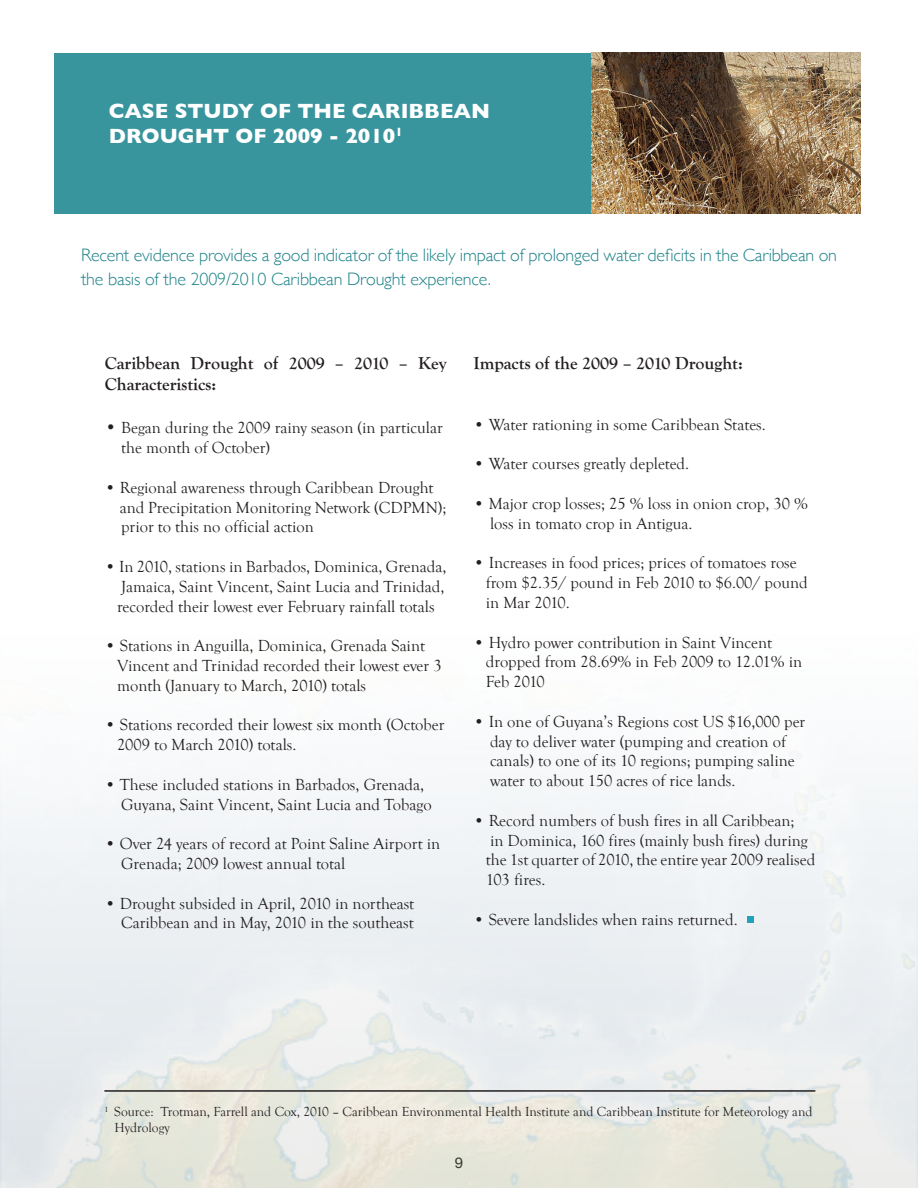
<style>
.page{position:relative;width:918px;height:1188px;background:#fff}
.page>*{position:absolute;margin:0;border:0;box-sizing:border-box;transform-origin:0 0}
.t1{font:700 21px/25.2px "Gill Sans";color:#fff}
.t2{font:300 18px/24px "Gill Sans";letter-spacing:-.01em;color:#20838a}
.t3{font:700 18px/21.6px "Goudy Old Style T";color:#231f20}
.t4{font:16.5px/19.8px "Goudy Old Style T";color:#231f20}
.t5{font:15px "Helvetica Neue";color:#231f20}
.t6{font:13.5px "Goudy Old Style T";color:#231f20}
.s1{font-size:18px}
</style>
<div class="page">
<svg style="left:0;top:745px;width:918px;height:443px"></svg>
<div style="left:54px;top:53px;width:783px;height:160px;background:#39959d"></div>
<img style="left:591px;top:53px;width:270px;height:160px">
<div style="left:747px;top:916px;width:7px;height:7px;background:#21a2bc"></div>
<hr style="left:104px;top:1090px;width:711px;height:2px;background:#231f20">
<p class="t1" style="left:109px;top:98px;width:383px">CASE STUDY OF THE CARIBBEAN<br>DROUGHT OF 2009 - 2010<sup>1</sup></p>
<p class="t2" style="left:81px;top:242px;width:758px">Recent evidence provides a good indicator of the likely impact of prolonged water deficits in the Caribbean on the basis of the 2009/2010 Caribbean Drought experience.</p>
<p class="t3" style="left:105px;top:352px;width:343px">Caribbean Drought of 2009 – 2010 – Key<br>Characteristics:</p>
<p class="t4" style="left:121px;top:418px;width:323px;text-indent:-16px"><span class="s1">•</span> Began during the 2009 rainy season (in particular the month of October)</p>
<p class="t4" style="left:105px;top:478px;width:330px">• Regional awareness through Caribbean Drought</p>
<p class="t4" style="left:120px;top:498px;width:328px">and Precipitation Monitoring Network (CDPMN);</p>
<p class="t4" style="left:121px;top:517px;width:194px">prior to this no official action</p>
<p class="t4" style="left:105px;top:557px;width:343px">• In 2010, stations in Barbados, Dominica, Grenada,</p>
<p class="t4" style="left:121px;top:577px;width:325px">Jamaica, Saint Vincent, Saint Lucia and Trinidad,</p>
<p class="t4" style="left:117px;top:597px;width:319px">recorded their lowest ever February rainfall totals</p>
<p class="t4" style="left:105px;top:636px;width:322px">• Stations in Anguilla, Dominica, Grenada Saint</p>
<p class="t4" style="left:117px;top:656px;width:326px">Vincent and Trinidad recorded their lowest ever 3</p>
<p class="t4" style="left:117px;top:676px;width:251px">month (January to March, 2010) totals</p>
<p class="t4" style="left:105px;top:715px;width:341px">• Stations recorded their lowest six month (October</p>
<p class="t4" style="left:117px;top:735px;width:181px">2009 to March 2010) totals.</p>
<p class="t4" style="left:105px;top:775px;width:321px">• These included stations in Barbados, Grenada,</p>
<p class="t4" style="left:121px;top:795px;width:312px">Guyana, Saint Vincent, Saint Lucia and Tobago</p>
<p class="t4" style="left:105px;top:834px;width:337px">• Over 24 years of record at Point Saline Airport in</p>
<p class="t4" style="left:121px;top:854px;width:226px">Grenada; 2009 lowest annual total</p>
<p class="t4" style="left:105px;top:894px;width:311px">• Drought subsided in April, 2010 in northeast</p>
<p class="t4" style="left:121px;top:913px;width:294px">Caribbean and in May, 2010 in the southeast</p>
<p class="t3" style="left:474px;top:352px;width:271px">Impacts of the 2009 – 2010 Drought:</p>
<p class="t4" style="left:474px;top:415px;width:294px">• Water rationing in some Caribbean States.</p>
<p class="t4" style="left:474px;top:454px;width:217px">• Water courses greatly depleted.</p>
<p class="t4" style="left:474px;top:494px;width:336px">• Major crop losses; 25 % loss in onion crop, 30 %</p>
<p class="t4" style="left:490px;top:514px;width:204px">loss in tomato crop in Antigua.</p>
<p class="t4" style="left:474px;top:553px;width:325px">• Increases in food prices; prices of tomatoes rose</p>
<p class="t4" style="left:486px;top:573px;width:323px">from $2.35/ pound in Feb 2010 to $6.00/ pound</p>
<p class="t4" style="left:486px;top:593px;width:85px">in Mar 2010.</p>
<p class="t4" style="left:474px;top:633px;width:300px">• Hydro power contribution in Saint Vincent</p>
<p class="t4" style="left:486px;top:652px;width:318px">dropped from 28.69% in Feb 2009 to 12.01% in</p>
<p class="t4" style="left:486px;top:672px;width:60px">Feb 2010</p>
<p class="t4" style="left:474px;top:712px;width:333px">• In one of Guyana’s Regions cost US $16,000 per</p>
<p class="t4" style="left:490px;top:732px;width:297px">day to deliver water (pumping and creation of</p>
<p class="t4" style="left:490px;top:751px;width:306px">canals) to one of its 10 regions; pumping saline</p>
<p class="t4" style="left:490px;top:771px;width:247px">water to about 150 acres of rice lands.</p>
<p class="t4" style="left:474px;top:811px;width:323px">• Record numbers of bush fires in all Caribbean;</p>
<p class="t4" style="left:490px;top:831px;width:319px">in Dominica, 160 fires (mainly bush fires) during</p>
<p class="t4" style="left:486px;top:850px;width:331px">the 1st quarter of 2010, the entire year 2009 realised</p>
<p class="t4" style="left:486px;top:870px;width:61px">103 fires.</p>
<p class="t4" style="left:474px;top:910px;width:266px">• Severe landslides when rains returned.</p>
<p class="t6" style="left:104px;top:1104px;width:710px"><sup>1</sup> Source: Trotman, Farrell and Cox, 2010 – Caribbean Environmental Health Institute and Caribbean Institute for Meteorology and</p>
<p class="t6" style="left:115px;top:1120px;width:57px">Hydrology</p>
<p class="t5" style="left:455px;top:1152px;width:10px">9</p>
</div>
